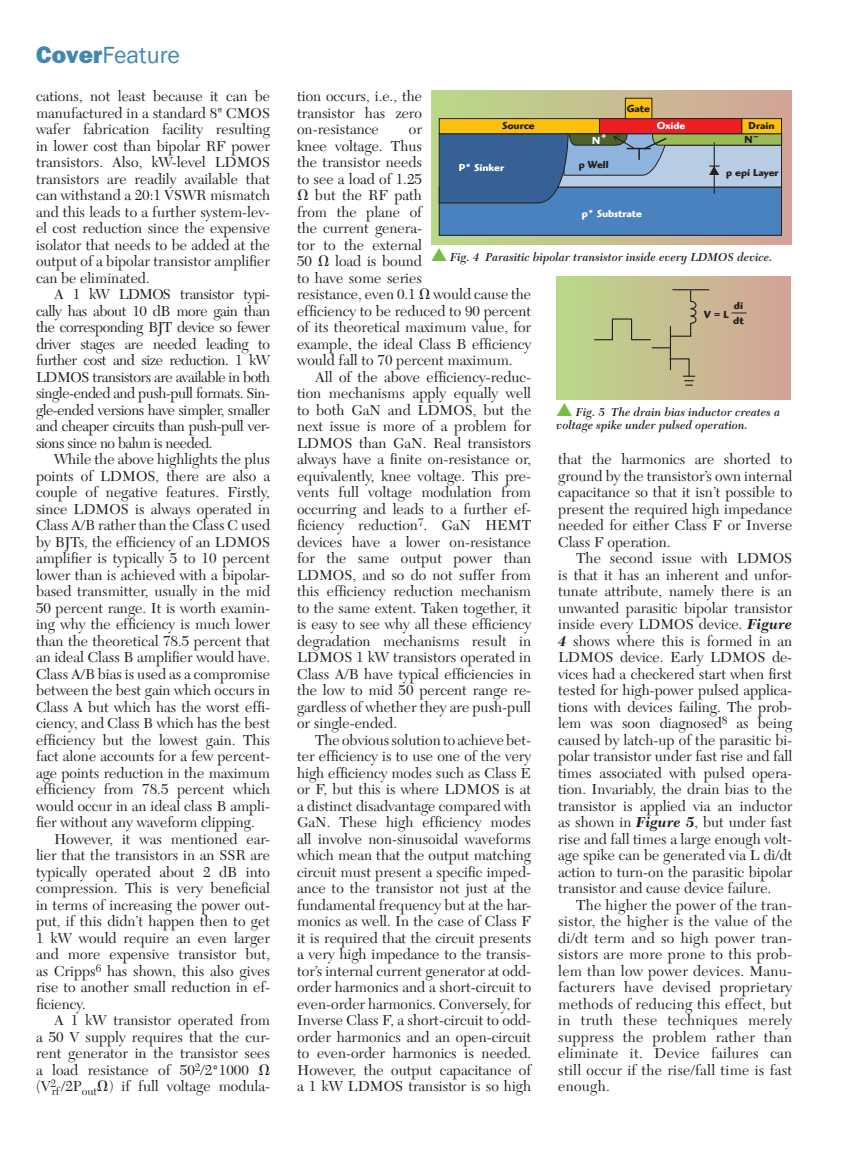
<style>
.page{position:relative;width:844px;height:1161px;background:#fff}
.page>*{position:absolute;margin:0;border:0;box-sizing:border-box;transform-origin:0 0}
.t1{font:24px "Franklin Gothic";color:#4088b0}
.t2{font:15px/16.5px "New Caledonia";color:#231f20;text-align:justify}
.t3{font:italic 600 12px/13.5px "New Caledonia";color:#231f20}
.t4{font:700 10.65px "Highlander";color:#231f20}
.t5{font:700 10.5px "Highlander";color:#231f20}
.t6{font:700 10.5px "Highlander";color:#fff}
.s1{font-weight:800}
.s2{font-family:"Mathematical Pi One"}
.s3{font-family:"Monotype Sorts";font-weight:400;font-style:normal;font-size:18px;color:#74bf43}
.s4{font-weight:700;font-style:italic}
</style>
<div class="page">
<div style="left:431px;top:90px;width:360px;height:155px;background:linear-gradient(to right,#bad988,#d4a399)"></div>
<div style="left:741px;top:119px;width:40px;height:15px;background:#fcc011"></div>
<div style="left:741px;top:118px;width:41px;height:16px;border:1px solid #231f20"></div>
<div style="left:599px;top:119px;width:142px;height:15px;background:#ee1f23"></div>
<div style="left:599px;top:118px;width:143px;height:16px;border:1px solid #231f20"></div>
<div style="left:625px;top:98px;width:27px;height:21px;background:#fcc011"></div>
<div style="left:625px;top:98px;width:27px;height:21px;border:1px solid #231f20"></div>
<div style="left:439px;top:119px;width:160px;height:15px;background:#fcc011"></div>
<div style="left:439px;top:118px;width:161px;height:16px;border:1px solid #231f20"></div>
<div style="left:439px;top:187px;width:342px;height:48px;background:#4a81bf"></div>
<div style="left:439px;top:187px;width:343px;height:49px;border:1px solid #231f20"></div>
<svg style="left:438px;top:133px;width:344px;height:71px;background:#698baa"></svg>
<hr style="left:713px;top:142px;width:2px;height:52px;background:#231f20">
<div style="left:556px;top:277px;width:234px;height:123px;background:linear-gradient(to right,#bad988,#d4a499)"></div>
<svg style="left:670px;top:289px;width:28px;height:48px"></svg>
<svg style="left:668px;top:358px;width:27px;height:28px"></svg>
<svg style="left:593px;top:318px;width:59px;height:23px"></svg>
<hr style="left:672px;top:289px;width:37px;height:1px;background:#231f20">
<hr style="left:670px;top:326px;width:1px;height:44px;background:#231f20">
<svg style="left:652px;top:347px;width:18px;height:1px"></svg>
<svg style="left:731px;top:313px;width:15px;height:1px"></svg>
<h1 class="t1" style="left:36px;top:40px;width:146px"><span class="s1">Cover</span>Feature</h1>
<p class="t2" style="left:36px;top:88px;width:236px">cations, not least because it can be manufactured in a standard 8" CMOS wafer fabrication facility resulting in lower cost than bipolar RF power transistors. Also, kW-level LDMOS transistors are readily available that can withstand a 20:1 VSWR mismatch and this leads to a further system-lev&shy;el cost reduction since the expensive isolator that needs to be added at the output of a bipolar transistor amplifier can be eliminated.</p>
<p class="t2" style="left:36px;top:286px;width:236px;text-indent:18px">A 1 kW LDMOS transistor typi&shy;cally has about 10 dB more gain than the corresponding BJT device so fewer driver stages are needed leading to further cost and size reduction. 1 kW LDMOS transistors are available in both single-ended and push-pull formats. Sin&shy;gle-ended versions have simpler, smaller and cheaper circuits than push-pull ver&shy;sions since no balun is needed.</p>
<p class="t2" style="left:36px;top:451px;width:236px;text-indent:18px">While the above highlights the plus points of LDMOS, there are also a couple of negative features. Firstly, since LDMOS is always operated in Class A/B rather than the Class C used by BJTs, the efficiency of an LDMOS amplifier is typically 5 to 10 percent lower than is achieved with a bipolar&shy;based transmitter, usually in the mid 50 percent range. It is worth examin&shy;ing why the efficiency is much lower than the theoretical 78.5 percent that an ideal Class B amplifier would have.<br>Class A/B bias is used as a compromise between the best gain which occurs in Class A but which has the worst effi&shy;ciency, and Class B which has the best efficiency but the lowest gain. This fact alone accounts for a few percent&shy;age points reduction in the maximum efficiency from 78.5 percent which would occur in an ideal class B ampli&shy;fier without any waveform clipping.</p>
<p class="t2" style="left:36px;top:831px;width:236px;text-indent:18px">However, it was mentioned ear&shy;lier that the transistors in an SSR are typically operated about 2 dB into compression. This is very beneficial in terms of increasing the power out&shy;put, if this didn’t happen then to get 1 kW would require an even larger and more expensive transistor but, as Cripps<sup>6</sup> has shown, this also gives rise to another small reduction in ef&shy;ficiency.</p>
<p class="t2" style="left:36px;top:1012px;width:236px;text-indent:18px">A 1 kW transistor operated from a 50 V supply requires that the cur&shy;rent generator in the transistor sees a load resistance of 50<sup>2</sup>/2*1000 <span class="s2">V </span>(V<sup>2</sup></p>
<p class="t2" style="left:52px;top:1078px;width:220px"><sub>rf</sub> /2P<sub>out</sub><span class="s2">V</span>) if full voltage modula-</p>
<p class="t2" style="left:297px;top:88px;width:126px">tion occurs, i.e., the transistor has zero on-resistance</p>
<p class="t5" style="left:626px;top:102px;width:25px">Gate</p>
<p class="t6" style="left:657px;top:119px;width:30px">Oxide</p>
<p class="t5" style="left:748px;top:119px;width:27px">Drain</p>
<p class="t5" style="left:726px;top:166px;width:54px">p epi Layer</p>
<p class="t5" style="left:502px;top:120px;width:34px">Source</p>
<p class="t2" style="left:297px;top:121px;width:236px;text-align:left;text-indent:112px">or<br>knee voltage. Thus<br>the transistor needs<br>to see a load of 1.25<br><span class="s2">V</span> but the RF path<br>from the plane of<br>the current genera-<br>tor to the external<br>50 <span class="s2">V</span> load is bound<br>to have some series<br>resistance, even 0.1 <span class="s2">V</span> would cause the efficiency to be reduced to 90 percent of its theoretical maximum value, for example, the ideal Class B efficiency would fall to 70 percent maximum.</p>
<p class="t2" style="left:297px;top:369px;width:236px;text-indent:18px">All of the above efficiency-reduc&shy;tion mechanisms apply equally well to both GaN and LDMOS, but the next issue is more of a problem for LDMOS than GaN. Real transistors always have a finite on-resistance or, equivalently, knee voltage. This pre&shy;vents full voltage modulation from occurring and leads to a further ef&shy;ficiency reduction<sup>7</sup>. GaN HEMT devices have a lower on-resistance for the same output power than LDMOS, and so do not suffer from this efficiency reduction mechanism to the same extent. Taken together, it is easy to see why all these efficiency degradation mechanisms result in LDMOS 1 kW transistors operated in Class A/B have typical efficiencies in the low to mid 50 percent range re&shy;gardless of whether they are push-pull or single-ended.</p>
<p class="t2" style="left:297px;top:732px;width:236px;text-indent:18px">The obvious solution to achieve bet&shy;ter efficiency is to use one of the very high efficiency modes such as Class E or F, but this is where LDMOS is at a distinct disadvantage compared with GaN. These high efficiency modes all involve non-sinusoidal waveforms which mean that the output matching circuit must present a specific imped&shy;ance to the transistor not just at the fundamental frequency but at the har&shy;monics as well. In the case of Class F it is required that the circuit presents a very high impedance to the transis&shy;tor’s internal current generator at odd&shy;order harmonics and a short-circuit to even-order harmonics. Conversely, for Inverse Class F, a short-circuit to odd&shy;order harmonics and an open-circuit to even-order harmonics is needed.<br>However, the output capacitance of a 1 kW LDMOS transistor is so high</p>
<p class="t6" style="left:592px;top:134px;width:16px">N<sup>+</sup></p>
<p class="t5" style="left:744px;top:134px;width:16px">N<sup>–</sup></p>
<p class="t5" style="left:579px;top:159px;width:32px">p Well</p>
<p class="t6" style="left:459px;top:161px;width:47px">P* Sinker</p>
<p class="t6" style="left:581px;top:207px;width:62px">p* Substrate</p>
<p class="t3" style="left:431px;top:250px;width:343px"><span class="s3">s</span> Fig. 4 Parasitic bipolar transistor inside every LDMOS device.</p>
<p class="t4" style="left:734px;top:299px;width:11px">di</p>
<p class="t4" style="left:704px;top:308px;width:26px">V = L</p>
<p class="t4" style="left:733px;top:314px;width:12px">dt</p>
<p class="t3" style="left:556px;top:405px;width:225px"><span class="s3">s</span> Fig. 5 The drain bias inductor creates a voltage spike under pulsed operation.</p>
<p class="t2" style="left:558px;top:451px;width:236px">that the harmonics are shorted to ground by the transistor’s own internal capacitance so that it isn’t possible to present the required high impedance needed for either Class F or Inverse Class F operation.</p>
<p class="t2" style="left:558px;top:550px;width:236px;text-indent:18px">The second issue with LDMOS is that it has an inherent and unfor&shy;tunate attribute, namely there is an unwanted parasitic bipolar transistor inside every LDMOS device. <span class="s4">Figure 4</span> shows where this is formed in an LDMOS device. Early LDMOS de&shy;vices had a checkered start when first tested for high-power pulsed applica&shy;tions with devices failing. The prob&shy;lem was soon diagnosed<sup>8</sup> as being caused by latch-up of the parasitic bi&shy;polar transistor under fast rise and fall times associated with pulsed opera&shy;tion. Invariably, the drain bias to the transistor is applied via an inductor as shown in <span class="s4">Figure 5</span>, but under fast rise and fall times a large enough volt&shy;age spike can be generated via L di/dt action to turn-on the parasitic bipolar transistor and cause device failure.</p>
<p class="t2" style="left:558px;top:897px;width:236px;text-indent:18px">The higher the power of the tran&shy;sistor, the higher is the value of the di/dt term and so high power tran&shy;sistors are more prone to this prob&shy;lem than low power devices. Manu&shy;facturers have devised proprietary methods of reducing this effect, but in truth these techniques merely suppress the problem rather than eliminate it. Device failures can still occur if the rise/fall time is fast enough.</p>
</div>
